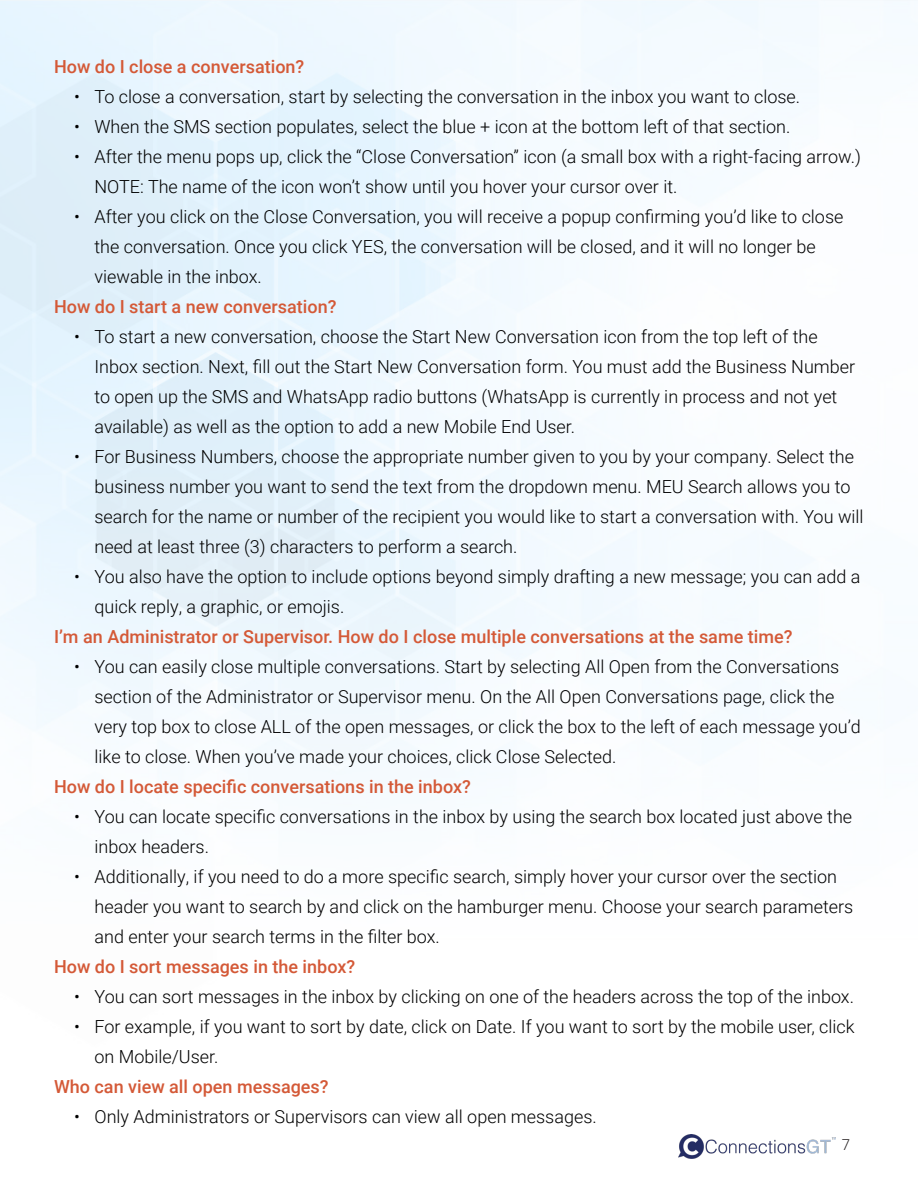
<style>
.page{position:relative;width:918px;height:1188px;background:#fff}
.page>*{position:absolute;margin:0;border:0;box-sizing:border-box;transform-origin:0 0}
.t1{font:300 18px/30px "Roboto";color:#000}
.t2{font:500 18px "Roboto";color:#d45937}
.t3{font:300 15px "Roboto";color:#231f20}
</style>
<div class="page">
<img style="left:678px;top:1134px;width:157px;height:25px">
<p class="t2" style="left:54px;top:54px;width:252px">How do I close a conversation?</p>
<p class="t1" style="left:74px;top:81px;width:727px">• To close a conversation, start by selecting the conversation in the inbox you want to close.</p>
<p class="t1" style="left:74px;top:111px;width:718px">• When the SMS section populates, select the blue + icon at the bottom left of that section.</p>
<p class="t1" style="left:94px;top:141px;width:768px;text-indent:-20px">• After the menu pops up, click the “Close Conversation” icon (a small box with a right-facing arrow.)<br>NOTE: The name of the icon won’t show until you hover your cursor over it.</p>
<p class="t1" style="left:94px;top:201px;width:750px;text-indent:-20px">• After you click on the Close Conversation, you will receive a popup confirming you’d like to close the conversation. Once you click YES, the conversation will be closed, and it will no longer be viewable in the inbox.</p>
<p class="t2" style="left:54px;top:294px;width:284px">How do I start a new conversation?</p>
<p class="t1" style="left:94px;top:321px;width:762px;text-indent:-20px">• To start a new conversation, choose the Start New Conversation icon from the top left of the Inbox section. Next, fill out the Start New Conversation form. You must add the Business Number to open up the SMS and WhatsApp radio buttons (WhatsApp is currently in process and not yet available) as well as the option to add a new Mobile End User.</p>
<p class="t1" style="left:94px;top:441px;width:771px;text-indent:-20px">• For Business Numbers, choose the appropriate number given to you by your company. Select the business number you want to send the text from the dropdown menu. MEU Search allows you to search for the name or number of the recipient you would like to start a conversation with. You will need at least three (3) characters to perform a search.</p>
<p class="t1" style="left:94px;top:561px;width:768px;text-indent:-20px">• You also have the option to include options beyond simply drafting a new message; you can add a quick reply, a graphic, or emojis.</p>
<p class="t2" style="left:54px;top:624px;width:740px">I’m an Administrator or Supervisor. How do I close multiple conversations at the same time?</p>
<p class="t1" style="left:94px;top:651px;width:768px;text-indent:-20px">• You can easily close multiple conversations. Start by selecting All Open from the Conversations section of the Administrator or Supervisor menu. On the All Open Conversations page, click the very top box to close ALL of the open messages, or click the box to the left of each message you’d like to close. When you’ve made your choices, click Close Selected.</p>
<p class="t2" style="left:54px;top:774px;width:418px">How do I locate specific conversations in the inbox?</p>
<p class="t1" style="left:94px;top:801px;width:759px;text-indent:-20px">• You can locate specific conversations in the inbox by using the search box located just above the inbox headers.</p>
<p class="t1" style="left:94px;top:861px;width:760px;text-indent:-20px">• Additionally, if you need to do a more specific search, simply hover your cursor over the section header you want to search by and click on the hamburger menu. Choose your search parameters and enter your search terms in the filter box.</p>
<p class="t2" style="left:54px;top:954px;width:303px">How do I sort messages in the inbox?</p>
<p class="t1" style="left:74px;top:981px;width:781px">• You can sort messages in the inbox by clicking on one of the headers across the top of the inbox.</p>
<p class="t1" style="left:94px;top:1011px;width:762px;text-indent:-20px">• For example, if you want to sort by date, click on Date. If you want to sort by the mobile user, click on Mobile/User.</p>
<p class="t2" style="left:54px;top:1074px;width:276px">Who can view all open messages?</p>
<p class="t1" style="left:74px;top:1101px;width:524px">• Only Administrators or Supervisors can view all open messages.</p>
<p class="t3" style="left:842px;top:1134px;width:10px">7</p>
</div>
